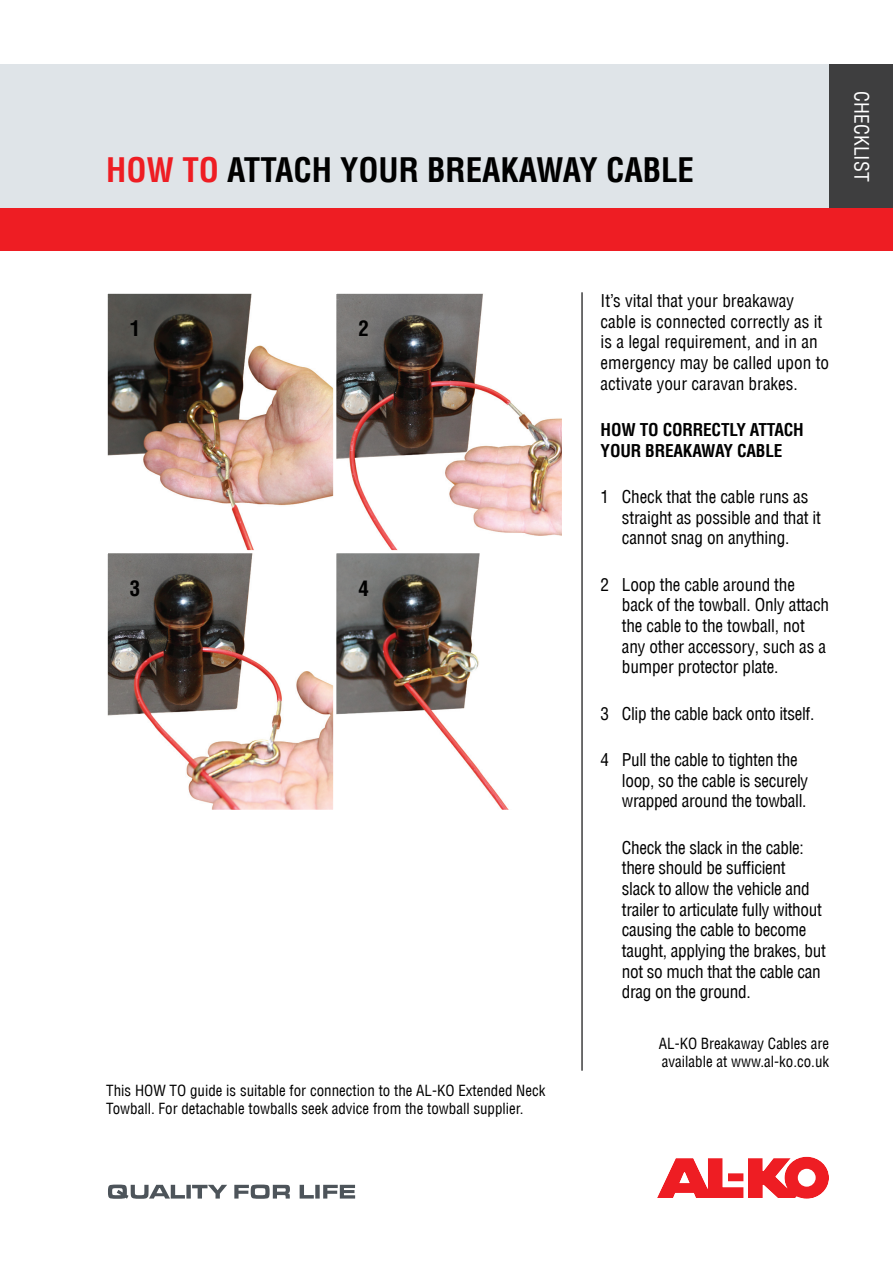
<style>
.page{position:relative;width:893px;height:1263px;background:#fff}
.page>*{position:absolute;margin:0;border:0;box-sizing:border-box;transform-origin:0 0}
.t1{font:700 condensed 33px "Helvetica Com";color:#000}
.t2{font:700 condensed 21px "Helvetica Com";color:#000}
.t3{font:condensed 19.5px "Helvetica Com";color:#fff}
.t4{font:condensed 17.25px/20.7px "Helvetica Com";letter-spacing:-.01em;color:#000}
.t5{font:700 condensed 17.25px/20.7px "Helvetica Com";letter-spacing:-.01em;color:#000}
.t6{font:condensed 15px/18px "Helvetica Com";color:#000}
.s1{color:#ee1d23}
</style>
<div class="page">
<svg style="left:108px;top:1184px;width:247px;height:15px"></svg>
<svg style="left:657px;top:1157px;width:172px;height:42px"></svg>
<div style="left:0;top:64px;width:893px;height:146px;background:#dfe4e8"></div>
<hr style="left:581px;top:292px;width:2px;height:779px;background:#3e3e3f">
<img style="left:109px;top:295px;width:452px;height:514px">
<div style="left:105px;top:291px;width:231px;height:262px;border:3px solid #fff"></div>
<div style="left:105px;top:550px;width:231px;height:263px;border:3px solid #fff"></div>
<div style="left:333px;top:291px;width:232px;height:262px;border:3px solid #fff"></div>
<div style="left:829px;top:64px;width:64px;height:146px;background:#3e3e3f"></div>
<div style="left:0;top:209px;width:893px;height:42px;background:#ee1d23"></div>
<p class="t1" style="left:106px;top:148px;width:589px"><span class="s1">HOW TO</span> ATTACH YOUR BREAKAWAY CABLE</p>
<p class="t3" style="left:874px;top:91px;width:91px;rotate:90deg">CHECKLIST</p>
<p class="t2" style="left:130px;top:314px;width:12px">1</p>
<p class="t2" style="left:358px;top:314px;width:12px">2</p>
<p class="t2" style="left:130px;top:574px;width:12px">3</p>
<p class="t2" style="left:358px;top:574px;width:12px">4</p>
<p class="t6" style="left:106px;top:1082px;width:441px">This HOW TO guide is suitable for connection to the AL-KO Extended Neck<br>Towball. For detachable towballs seek advice from the towball supplier.</p>
<p class="t4" style="left:601px;top:290px;width:230px">It’s vital that your breakaway cable is connected correctly as it is a legal requirement, and in an emergency may be called upon to activate your caravan brakes.</p>
<p class="t5" style="left:601px;top:419px;width:205px">HOW TO CORRECTLY ATTACH<br>YOUR BREAKAWAY CABLE</p>
<p class="t4" style="left:622px;top:486px;width:201px;text-indent:-21px">1 Check that the cable runs as straight as possible and that it cannot snag on anything.</p>
<p class="t4" style="left:622px;top:574px;width:209px;text-indent:-21px">2 Loop the cable around the back of the towball. Only attach the cable to the towball, not any other accessory, such as a bumper protector plate.</p>
<p class="t4" style="left:601px;top:703px;width:215px">3 Clip the cable back onto itself.</p>
<p class="t4" style="left:622px;top:749px;width:188px;text-indent:-21px">4 Pull the cable to tighten the loop, so the cable is securely wrapped around the towball.</p>
<p class="t4" style="left:622px;top:837px;width:205px">Check the slack in the cable: there should be sufficient<br>slack to allow the vehicle and trailer to articulate fully without causing the cable to become taught, applying the brakes, but not so much that the cable can drag on the ground.</p>
<p class="t6" style="left:659px;top:1035px;width:172px">AL-KO Breakaway Cables are</p>
<p class="t6" style="left:662px;top:1053px;width:169px">available at www.al-ko.co.uk</p>
</div>
